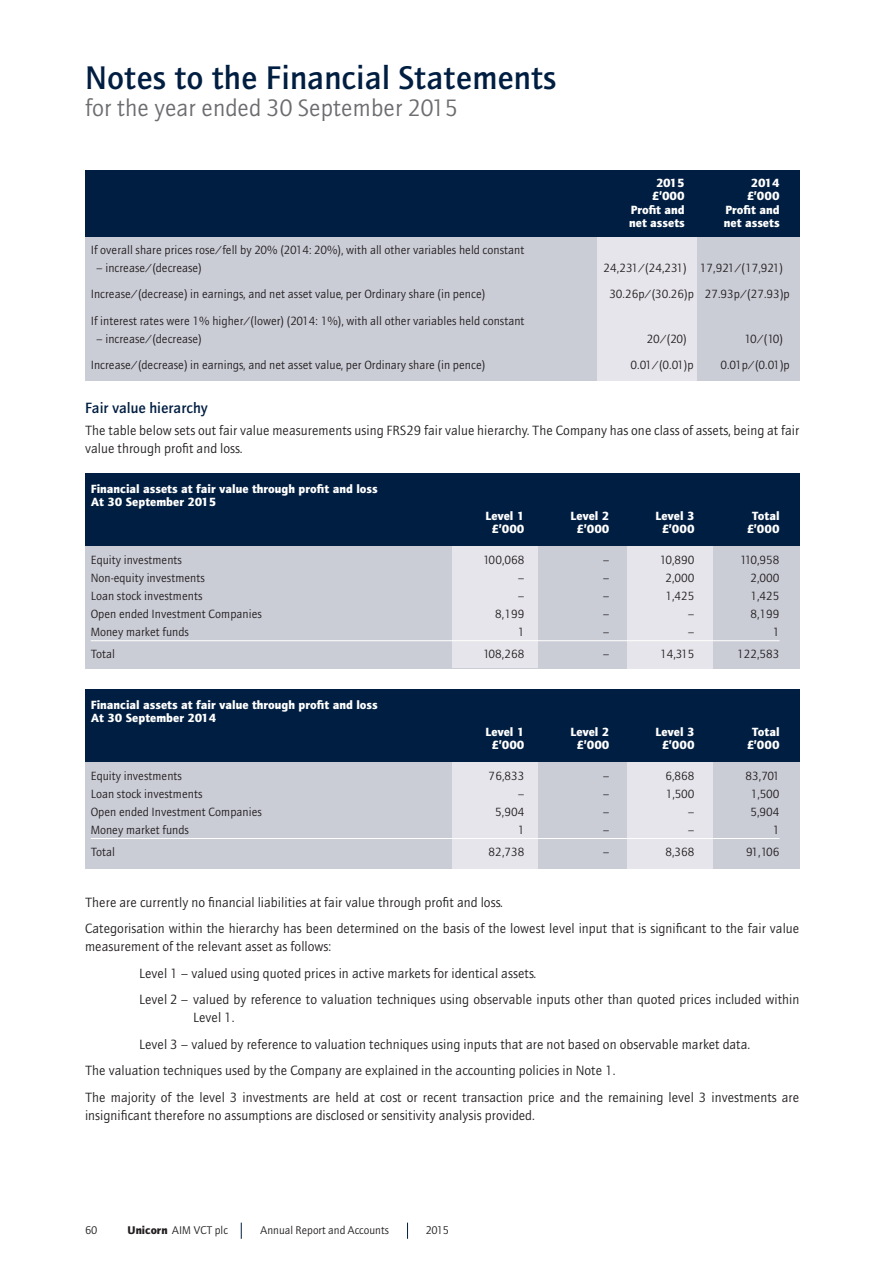
<style>
.page{position:relative;width:893px;height:1263px;background:#fff}
.page>*{position:absolute;margin:0;border:0;box-sizing:border-box;transform-origin:0 0}
.Main_Headings{font:500 33px "AT Quay Sans";color:#001e41}
.Heading_Text{font:24px "AT Quay Sans";color:#6c6d70}
.Sub_Headings{font:500 15px "AT Quay Sans";color:#001e41}
.Body{font:13.5px/18px "AT Quay Sans";color:#231f20}
.Table_Text{font:12px "AT Quay Sans";color:#231f20}
.Table_Headings{font:900 12px "AT Quay Sans";color:#fff}
.t1{font:11.25px "AT Quay Sans";color:#231f20}
.s1{font-weight:900}
</style>
<div class="page">
<svg style="left:241px;top:1223px;width:1px;height:16px"></svg>
<svg style="left:407px;top:1223px;width:1px;height:16px"></svg>
<div style="left:85px;top:533px;width:714px;height:135px;background:#caccd6"></div>
<div style="left:85px;top:225px;width:714px;height:156px;background:#caccd6"></div>
<div style="left:597px;top:225px;width:99px;height:156px;background:#e6e5eb"></div>
<div style="left:85px;top:170px;width:714px;height:67px;background:#001e41"></div>
<div style="left:627px;top:514px;width:86px;height:154px;background:#e6e5eb"></div>
<div style="left:452px;top:514px;width:86px;height:154px;background:#e6e5eb"></div>
<div style="left:85px;top:473px;width:714px;height:73px;background:#001e41"></div>
<hr style="left:91px;top:640px;width:689px;height:1px;background:#fff">
<div style="left:85px;top:749px;width:714px;height:120px;background:#caccd6"></div>
<div style="left:627px;top:729px;width:86px;height:140px;background:#e6e5eb"></div>
<div style="left:452px;top:729px;width:86px;height:140px;background:#e6e5eb"></div>
<div style="left:85px;top:689px;width:714px;height:72px;background:#001e41"></div>
<hr style="left:91px;top:838px;width:689px;height:1px;background:#fff">
<p class="Main_Headings" style="left:85px;top:58px;width:473px">Notes to the Financial Statements</p>
<p class="Heading_Text" style="left:85px;top:94px;width:375px">for the year ended 30 September 2015</p>
<p class="Table_Headings" style="left:656px;top:175px;width:30px">2015</p>
<p class="Table_Headings" style="left:751px;top:175px;width:30px">2014</p>
<p class="Table_Headings" style="left:652px;top:189px;width:34px">£’000</p>
<p class="Table_Headings" style="left:747px;top:189px;width:34px">£’000</p>
<p class="Table_Headings" style="left:631px;top:202px;width:56px">Profit and</p>
<p class="Table_Headings" style="left:725px;top:202px;width:56px">Profit and</p>
<p class="Table_Headings" style="left:629px;top:216px;width:57px">net assets</p>
<p class="Table_Headings" style="left:724px;top:216px;width:57px">net assets</p>
<p class="Table_Text" style="left:91px;top:243px;width:435px">If overall share prices rose/fell by 20% (2014: 20%), with all other variables held constant</p>
<p class="Table_Text" style="left:96px;top:261px;width:107px">– increase/(decrease)</p>
<p class="Table_Text" style="left:604px;top:261px;width:181px">24,231/(24,231) 17,921/(17,921)</p>
<p class="Table_Text" style="left:91px;top:287px;width:396px">Increase/(decrease) in earnings, and net asset value, per Ordinary share (in pence)</p>
<p class="Table_Text" style="left:609px;top:287px;width:182px">30.26p/(30.26)p 27.93p/(27.93)p</p>
<p class="Table_Text" style="left:91px;top:314px;width:435px">If interest rates were 1% higher/(lower) (2014: 1%), with all other variables held constant</p>
<p class="Table_Text" style="left:96px;top:332px;width:107px">– increase/(decrease)</p>
<p class="Table_Text" style="left:647px;top:332px;width:42px">20/(20)</p>
<p class="Table_Text" style="left:744px;top:332px;width:40px">10/(10)</p>
<p class="Table_Text" style="left:91px;top:358px;width:396px">Increase/(decrease) in earnings, and net asset value, per Ordinary share (in pence)</p>
<p class="Table_Text" style="left:631px;top:358px;width:65px">0.01/(0.01)p</p>
<p class="Table_Text" style="left:720px;top:358px;width:71px">0.01p/(0.01)p</p>
<p class="Sub_Headings" style="left:85px;top:399px;width:124px">Fair value hierarchy</p>
<p class="Body" style="left:85px;top:421px;width:716px">The table below sets out fair value measurements using FRS29 fair value hierarchy. The Company has one class of assets, being at fair value through profit and loss.</p>
<p class="Table_Headings" style="left:91px;top:481px;width:288px">Financial assets at fair value through profit and loss</p>
<p class="Table_Headings" style="left:91px;top:495px;width:127px">At 30 September 2015</p>
<p class="Table_Headings" style="left:485px;top:508px;width:40px">Level 1</p>
<p class="Table_Headings" style="left:570px;top:508px;width:40px">Level 2</p>
<p class="Table_Headings" style="left:656px;top:508px;width:40px">Level 3</p>
<p class="Table_Headings" style="left:752px;top:508px;width:29px">Total</p>
<p class="Table_Headings" style="left:492px;top:522px;width:34px">£’000</p>
<p class="Table_Headings" style="left:577px;top:522px;width:34px">£’000</p>
<p class="Table_Headings" style="left:662px;top:522px;width:34px">£’000</p>
<p class="Table_Headings" style="left:747px;top:522px;width:34px">£’000</p>
<p class="Table_Text" style="left:91px;top:553px;width:93px">Equity investments</p>
<p class="Table_Text" style="left:483px;top:553px;width:43px">100,068</p>
<p class="Table_Text" style="left:603px;top:553px;width:8px">–</p>
<p class="Table_Text" style="left:660px;top:553px;width:36px">10,890</p>
<p class="Table_Text" style="left:740px;top:553px;width:41px">110,958</p>
<p class="Table_Text" style="left:91px;top:571px;width:116px">Non-equity investments</p>
<p class="Table_Text" style="left:518px;top:571px;width:8px">–</p>
<p class="Table_Text" style="left:603px;top:571px;width:8px">–</p>
<p class="Table_Text" style="left:665px;top:571px;width:31px">2,000</p>
<p class="Table_Text" style="left:750px;top:571px;width:31px">2,000</p>
<p class="Table_Text" style="left:91px;top:589px;width:113px">Loan stock investments</p>
<p class="Table_Text" style="left:518px;top:589px;width:8px">–</p>
<p class="Table_Text" style="left:603px;top:589px;width:8px">–</p>
<p class="Table_Text" style="left:665px;top:589px;width:31px">1,425</p>
<p class="Table_Text" style="left:750px;top:589px;width:31px">1,425</p>
<p class="Table_Text" style="left:91px;top:607px;width:173px">Open ended Investment Companies</p>
<p class="Table_Text" style="left:495px;top:607px;width:31px">8,199</p>
<p class="Table_Text" style="left:603px;top:607px;width:8px">–</p>
<p class="Table_Text" style="left:688px;top:607px;width:8px">–</p>
<p class="Table_Text" style="left:750px;top:607px;width:31px">8,199</p>
<p class="Table_Text" style="left:91px;top:625px;width:100px">Money market funds</p>
<p class="Table_Text" style="left:518px;top:625px;width:8px">1</p>
<p class="Table_Text" style="left:603px;top:625px;width:8px">–</p>
<p class="Table_Text" style="left:688px;top:625px;width:8px">–</p>
<p class="Table_Text" style="left:773px;top:625px;width:8px">1</p>
<p class="Table_Text" style="left:91px;top:647px;width:26px">Total</p>
<p class="Table_Text" style="left:483px;top:647px;width:43px">108,268</p>
<p class="Table_Text" style="left:603px;top:647px;width:8px">–</p>
<p class="Table_Text" style="left:660px;top:647px;width:36px">14,315</p>
<p class="Table_Text" style="left:737px;top:647px;width:44px">122,583</p>
<p class="Table_Headings" style="left:91px;top:697px;width:288px">Financial assets at fair value through profit and loss</p>
<p class="Table_Headings" style="left:91px;top:711px;width:127px">At 30 September 2014</p>
<p class="Table_Headings" style="left:485px;top:724px;width:40px">Level 1</p>
<p class="Table_Headings" style="left:570px;top:724px;width:40px">Level 2</p>
<p class="Table_Headings" style="left:656px;top:724px;width:40px">Level 3</p>
<p class="Table_Headings" style="left:752px;top:724px;width:29px">Total</p>
<p class="Table_Headings" style="left:492px;top:738px;width:34px">£’000</p>
<p class="Table_Headings" style="left:577px;top:738px;width:34px">£’000</p>
<p class="Table_Headings" style="left:662px;top:738px;width:34px">£’000</p>
<p class="Table_Headings" style="left:747px;top:738px;width:34px">£’000</p>
<p class="Table_Text" style="left:91px;top:769px;width:93px">Equity investments</p>
<p class="Table_Text" style="left:489px;top:769px;width:37px">76,833</p>
<p class="Table_Text" style="left:603px;top:769px;width:8px">–</p>
<p class="Table_Text" style="left:665px;top:769px;width:31px">6,868</p>
<p class="Table_Text" style="left:746px;top:769px;width:36px">83,701</p>
<p class="Table_Text" style="left:91px;top:787px;width:113px">Loan stock investments</p>
<p class="Table_Text" style="left:518px;top:787px;width:8px">–</p>
<p class="Table_Text" style="left:603px;top:787px;width:8px">–</p>
<p class="Table_Text" style="left:666px;top:787px;width:30px">1,500</p>
<p class="Table_Text" style="left:751px;top:787px;width:30px">1,500</p>
<p class="Table_Text" style="left:91px;top:805px;width:173px">Open ended Investment Companies</p>
<p class="Table_Text" style="left:495px;top:805px;width:31px">5,904</p>
<p class="Table_Text" style="left:603px;top:805px;width:8px">–</p>
<p class="Table_Text" style="left:688px;top:805px;width:8px">–</p>
<p class="Table_Text" style="left:750px;top:805px;width:31px">5,904</p>
<p class="Table_Text" style="left:91px;top:823px;width:100px">Money market funds</p>
<p class="Table_Text" style="left:518px;top:823px;width:8px">1</p>
<p class="Table_Text" style="left:603px;top:823px;width:8px">–</p>
<p class="Table_Text" style="left:688px;top:823px;width:8px">–</p>
<p class="Table_Text" style="left:773px;top:823px;width:8px">1</p>
<p class="Table_Text" style="left:91px;top:845px;width:26px">Total</p>
<p class="Table_Text" style="left:489px;top:845px;width:37px">82,738</p>
<p class="Table_Text" style="left:603px;top:845px;width:8px">–</p>
<p class="Table_Text" style="left:665px;top:845px;width:31px">8,368</p>
<p class="Table_Text" style="left:746px;top:845px;width:35px">91,106</p>
<p class="Body" style="left:85px;top:893px;width:419px">There are currently no financial liabilities at fair value through profit and loss.</p>
<p class="Body" style="left:85px;top:919px;width:716px">Categorisation within the hierarchy has been determined on the basis of the lowest level input that is significant to the fair value measurement of the relevant asset as follows:</p>
<p class="Body" style="left:139px;top:964px;width:399px">Level 1 – valued using quoted prices in active markets for identical assets.</p>
<p class="Body" style="left:193px;top:990px;width:608px;text-indent:-54px">Level 2 – valued by reference to valuation techniques using observable inputs other than quoted prices included within<br>Level 1.</p>
<p class="Body" style="left:139px;top:1035px;width:613px">Level 3 – valued by reference to valuation techniques using inputs that are not based on observable market data.</p>
<p class="Body" style="left:85px;top:1061px;width:532px">The valuation techniques used by the Company are explained in the accounting policies in Note 1.</p>
<p class="Body" style="left:85px;top:1088px;width:716px">The majority of the level 3 investments are held at cost or recent transaction price and the remaining level 3 investments are insignificant therefore no assumptions are disclosed or sensitivity analysis provided.</p>
<p class="t1" style="left:85px;top:1224px;width:14px">60</p>
<p class="t1" style="left:128px;top:1224px;width:102px"><span class="s1">Unicorn</span> AIM VCT plc</p>
<p class="t1" style="left:260px;top:1224px;width:130px">Annual Report and Accounts</p>
<p class="t1" style="left:426px;top:1224px;width:25px">2015</p>
</div>
